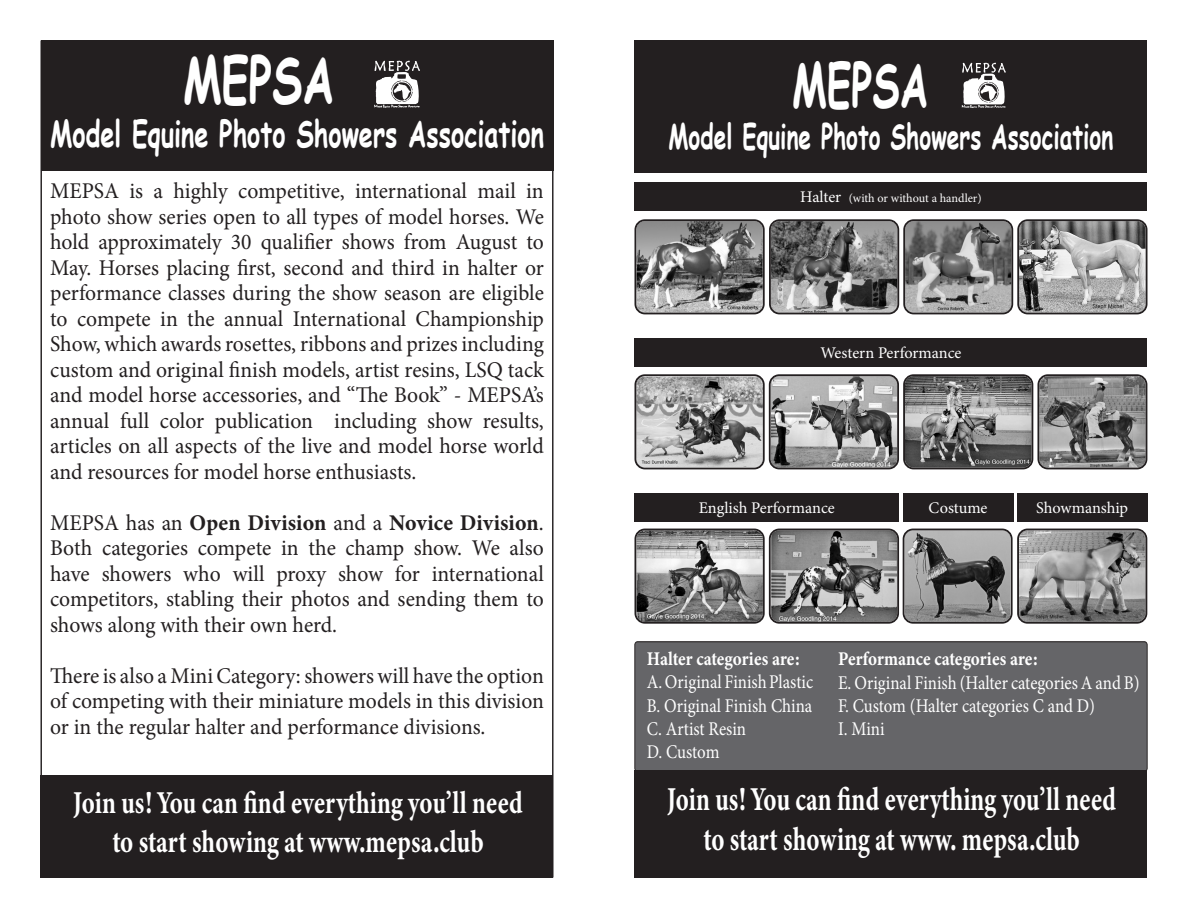
<style>
.page{position:relative;width:1188px;height:918px;background:#fff}
.page>*{position:absolute;margin:0;border:0;box-sizing:border-box;transform-origin:0 0}
.t1{font:700 63.6px "Comic Sans MS";color:#fff;scale:.69 1}
.t2{font:700 60.15px "Comic Sans MS";color:#fff;scale:.65 1}
.t3{font:700 36.6px "Comic Sans MS";color:#fff;scale:.69 1}
.t4{font:700 34.65px "Comic Sans MS";color:#fff;scale:.65 1}
.t5{font:33.45px/40.2px "Minion Variable Concept";color:#fff;text-align:center;scale:.73 1}
.t6{font:31.8px/38.2px "Minion Variable Concept";color:#fff;text-align:center;scale:.77 1}
.t7{font:22.5px/25.5px "Minion Pro";letter-spacing:-.005em;color:#231f20;text-align:justify;scale:.96 1}
.t8{font:19.5px "Minion Pro";color:#fff;scale:.87 1}
.t9{font:19.5px "Minion Variable Concept";color:#fff;scale:.87 1}
.t10{font:16.35px "Minion Pro";letter-spacing:-.005em;color:#fff}
.t11{font:12.15px "Minion Pro";letter-spacing:-.005em;color:#fff}
.s1{font-family:"Minion Variable Concept"}
.s2{font-size:16.35px}
</style>
<div class="page">
<div style="left:634px;top:182px;width:514px;height:29px;background:#231f20"></div>
<img style="left:1020px;top:222px;width:126px;height:91px">
<div style="left:1017px;top:219px;width:130px;height:95px;border:2px solid #231f20;border-radius:9px"></div>
<img style="left:772px;top:222px;width:125px;height:91px">
<div style="left:769px;top:219px;width:130px;height:95px;border:2px solid #231f20;border-radius:9px"></div>
<img style="left:906px;top:222px;width:105px;height:91px">
<div style="left:903px;top:219px;width:110px;height:95px;border:2px solid #231f20;border-radius:9px"></div>
<img style="left:637px;top:222px;width:125px;height:89px">
<div style="left:634px;top:219px;width:131px;height:95px;border:2px solid #231f20;border-radius:9px"></div>
<img style="left:771px;top:377px;width:125px;height:91px">
<div style="left:769px;top:374px;width:130px;height:95px;border:2px solid #231f20;border-radius:9px"></div>
<img style="left:906px;top:377px;width:126px;height:91px">
<div style="left:903px;top:374px;width:130px;height:95px;border:2px solid #231f20;border-radius:9px"></div>
<img style="left:1040px;top:377px;width:106px;height:91px">
<div style="left:1037px;top:374px;width:110px;height:95px;border:2px solid #231f20;border-radius:9px"></div>
<img style="left:637px;top:377px;width:125px;height:89px">
<div style="left:634px;top:374px;width:131px;height:95px;border:2px solid #231f20;border-radius:9px"></div>
<div style="left:634px;top:338px;width:514px;height:29px;background:#231f20"></div>
<img style="left:771px;top:530px;width:125px;height:91px">
<div style="left:769px;top:529px;width:130px;height:95px;border:2px solid #231f20;border-radius:9px"></div>
<img style="left:637px;top:532px;width:125px;height:89px">
<div style="left:634px;top:529px;width:131px;height:95px;border:2px solid #231f20;border-radius:9px"></div>
<div style="left:635px;top:493px;width:264px;height:29px;background:#231f20"></div>
<img style="left:905px;top:530px;width:105px;height:91px">
<div style="left:903px;top:529px;width:110px;height:95px;border:2px solid #231f20;border-radius:9px"></div>
<div style="left:903px;top:493px;width:111px;height:29px;background:#231f20"></div>
<img style="left:1020px;top:530px;width:126px;height:91px">
<div style="left:1017px;top:529px;width:130px;height:95px;border:2px solid #231f20;border-radius:9px"></div>
<div style="left:1017px;top:493px;width:130px;height:29px;background:#231f20"></div>
<div style="left:634px;top:40px;width:513px;height:133px;background:#231f20"></div>
<div style="left:635px;top:642px;width:512px;height:129px;background:#656568;border-radius:3px"></div>
<div style="left:634px;top:641px;width:514px;height:131px;border:1px solid #231f20;border-radius:3px"></div>
<div style="left:634px;top:770px;width:513px;height:107px;background:#231f20"></div>
<img style="left:962px;top:63px;width:44px;height:41px">
<div style="left:41px;top:40px;width:513px;height:131px;background:#231f20"></div>
<div style="left:40px;top:775px;width:513px;height:103px;background:#231f20"></div>
<img style="left:375px;top:61px;width:45px;height:43px">
<p class="t1" style="left:183px;top:33px;width:221px">MEPSA</p>
<p class="t3" style="left:50px;top:107px;width:717px">Model Equine Photo Showers Association</p>
<p class="t7" style="left:50px;top:179px;width:516px">MEPSA is a highly competitive, international mail in photo show series open to all types of model horses. We hold approximately 30 qualifier shows from August to May. Horses placing first, second and third in halter or performance classes during the show season are eligible to compete in the annual International Championship Show, which awards rosettes, ribbons and prizes including custom and original finish models, artist resins, LSQ tack and model horse accessories, and “The Book” - MEPSA’s annual full color publication including show results, articles on all aspects of the live and model horse world and resources for model horse enthusiasts.</p>
<p class="t7" style="left:50px;top:510px;width:516px">MEPSA has an <span class="s1">Open Division</span> and a <span class="s1">Novice Division</span>.<br>Both categories compete in the champ show. We also have showers who will proxy show for international competitors, stabling their photos and sending them to shows along with their own herd.</p>
<p class="t7" style="left:50px;top:663px;width:516px">There is also a Mini Category: showers will have the option of competing with their miniature models in this division or in the regular halter and performance divisions.</p>
<p class="t6" style="left:73px;top:784px;width:585px">Join us! You can find everything you’ll need to start showing at www.mepsa.club</p>
<p class="t2" style="left:792px;top:41px;width:211px">MEPSA</p>
<p class="t4" style="left:669px;top:110px;width:686px">Model Equine Photo Showers Association</p>
<p class="t11" style="left:800px;top:190px;width:183px"><span class="s2">Halter</span> (with or without a handler)</p>
<p class="t10" style="left:820px;top:341px;width:143px">Western Performance</p>
<p class="t10" style="left:699px;top:496px;width:138px">English Performance</p>
<p class="t10" style="left:929px;top:496px;width:60px">Costume</p>
<p class="t10" style="left:1036px;top:496px;width:93px">Showmanship</p>
<p class="t9" style="left:647px;top:645px;width:178px">Halter categories are:</p>
<p class="t8" style="left:647px;top:669px;width:193px">A. Original Finish Plastic</p>
<p class="t8" style="left:647px;top:692px;width:192px">B. Original Finish China</p>
<p class="t8" style="left:647px;top:716px;width:116px">C. Artist Resin</p>
<p class="t8" style="left:647px;top:739px;width:85px">D. Custom</p>
<p class="t9" style="left:838px;top:645px;width:232px">Performance categories are:</p>
<p class="t8" style="left:838px;top:669px;width:348px">E. Original Finish (Halter categories A and B)</p>
<p class="t8" style="left:838px;top:693px;width:297px">F. Custom (Halter categories C and D)</p>
<p class="t8" style="left:838px;top:716px;width:55px">I. Mini</p>
<p class="t5" style="left:667px;top:779px;width:616px">Join us! You can find everything you’ll need to start showing at www. mepsa.club</p>
</div>
